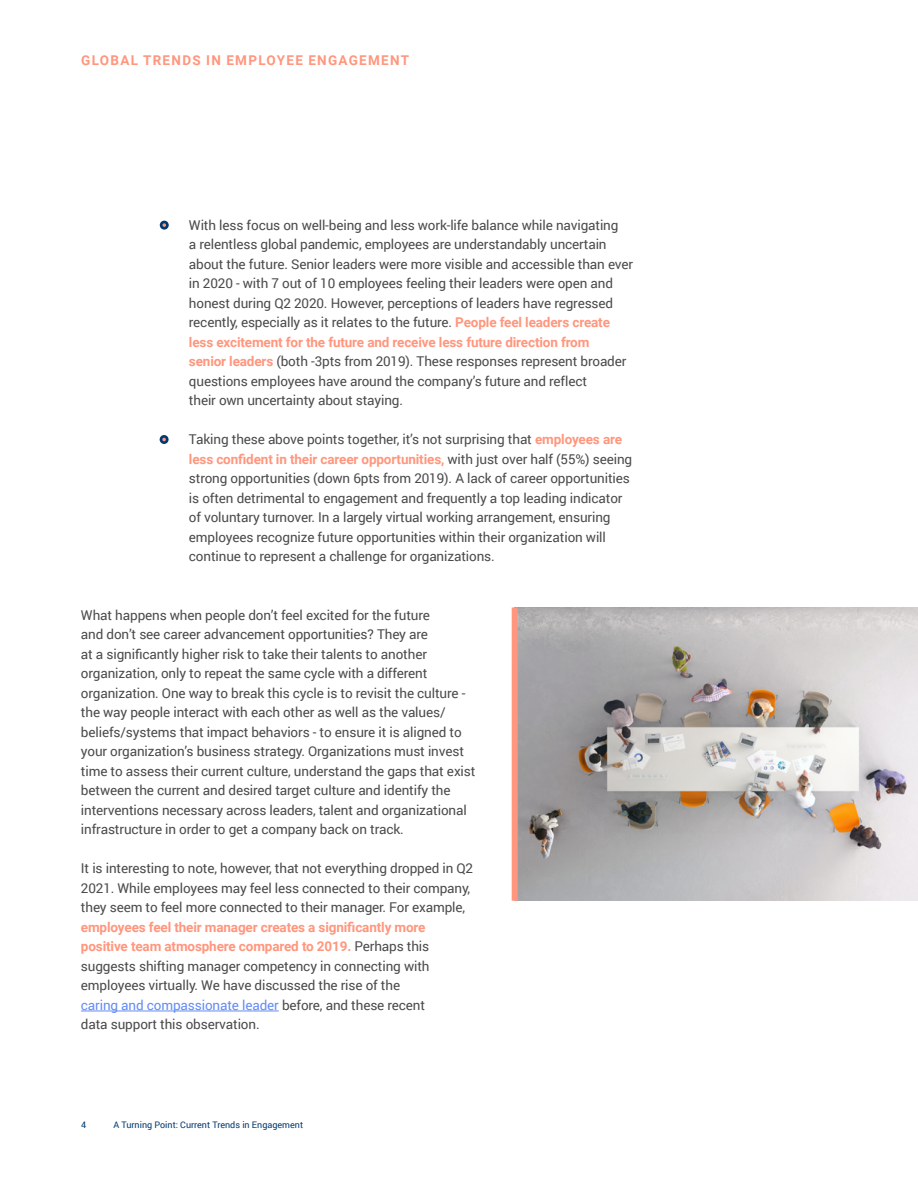
<style>
.page{position:relative;width:918px;height:1188px;background:#fff}
.page>*{position:absolute;margin:0;border:0;box-sizing:border-box;transform-origin:0 0}
.t1{font:13.5px/19.5px "Roboto";letter-spacing:-.01em;color:#4b4b4b}
.t2{font:700 13.5px "Roboto";letter-spacing:.095em;color:#ff967d}
.t3{font:9px "Roboto";color:#003a70}
.s1{font-weight:700;color:#ff967d}
.s2{color:#648cf5}
</style>
<div class="page">
<hr style="left:81px;top:1011px;width:198px;height:1px;background:#648cf5">
<img style="left:518px;top:608px;width:400px;height:293px">
<div style="left:512px;top:608px;width:6px;height:293px;background:#ff967d"></div>
<svg style="left:160px;top:221px;width:9px;height:9px"></svg>
<svg style="left:162px;top:223px;width:4px;height:4px"></svg>
<svg style="left:160px;top:435px;width:9px;height:9px"></svg>
<svg style="left:162px;top:438px;width:4px;height:3px"></svg>
<p class="t2" style="left:81px;top:50px;width:329px">GLOBAL TRENDS IN EMPLOYEE ENGAGEMENT</p>
<p class="t1" style="left:189px;top:215px;width:446px;text-indent:-27px">• With less focus on well-being and less work-life balance while navigating<br>a relentless global pandemic, employees are understandably uncertain about the future. Senior leaders were more visible and accessible than ever in 2020 - with 7 out of 10 employees feeling their leaders were open and honest during Q2 2020. However, perceptions of leaders have regressed recently, especially as it relates to the future. <span class="s1">People feel leaders create less excitement for the future and receive less future direction from<br>senior leaders</span> (both -3pts from 2019). These responses represent broader questions employees have around the company’s future and reflect<br>their own uncertainty about staying.</p>
<p class="t1" style="left:189px;top:429px;width:445px;text-indent:-27px">• Taking these above points together, it’s not surprising that <span class="s1">employees are less confident in their career opportunities,</span> with just over half (55%) seeing strong opportunities (down 6pts from 2019). A lack of career opportunities is often detrimental to engagement and frequently a top leading indicator of voluntary turnover. In a largely virtual working arrangement, ensuring employees recognize future opportunities within their organization will continue to represent a challenge for organizations.</p>
<p class="t1" style="left:81px;top:605px;width:396px">What happens when people don’t feel excited for the future<br>and don’t see career advancement opportunities? They are<br>at a significantly higher risk to take their talents to another organization, only to repeat the same cycle with a different organization. One way to break this cycle is to revisit the culture - the way people interact with each other as well as the values/ beliefs/systems that impact behaviors - to ensure it is aligned to your organization’s business strategy. Organizations must invest time to assess their current culture, understand the gaps that exist between the current and desired target culture and identify the interventions necessary across leaders, talent and organizational infrastructure in order to get a company back on track.</p>
<p class="t1" style="left:81px;top:858px;width:394px">It is interesting to note, however, that not everything dropped in Q2<br>2021. While employees may feel less connected to their company, they seem to feel more connected to their manager. For example,</p>
<p class="t1" style="left:81px;top:917px;width:350px"><span class="s1">employees feel their manager creates a significantly more positive team atmosphere compared to 2019.</span> Perhaps this suggests shifting manager competency in connecting with employees virtually. We have discussed the rise of the <span class="s2">caring and compassionate leader</span> before, and these recent data support this observation.</p>
<p class="t3" style="left:81px;top:1118px;width:7px">4</p>
<p class="t3" style="left:113px;top:1118px;width:191px">A Turning Point: Current Trends in Engagement</p>
</div>
